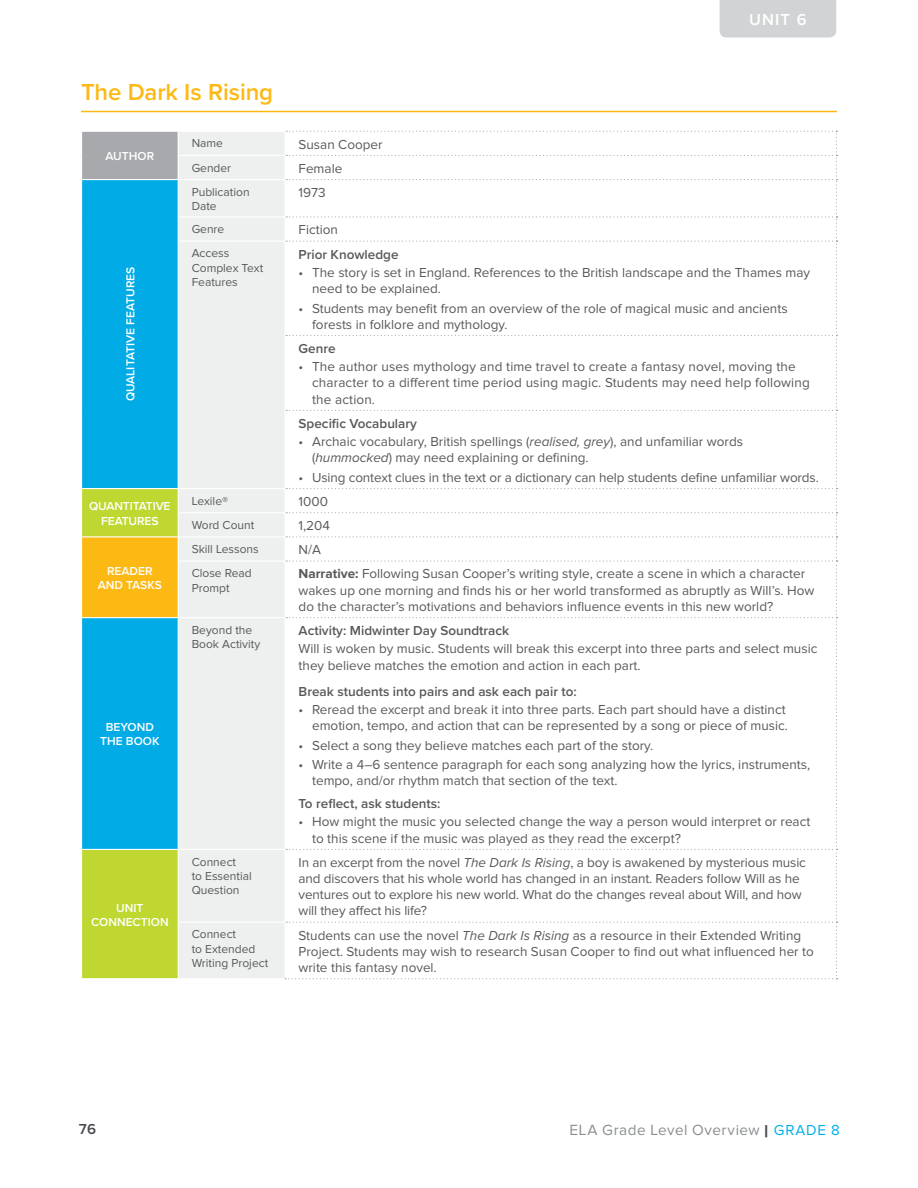
<style>
.page{position:relative;width:918px;height:1188px;background:#fff}
.page>*{position:absolute;margin:0;border:0;box-sizing:border-box;transform-origin:0 0}
.t1{font:600 24px "Proxima Nova";letter-spacing:-.005em;color:#fdb913}
.t2{font:600 16.5px "Proxima Nova";color:#fff}
.t3{font:15.3px "Proxima Nova";letter-spacing:.03em;color:#8b8e90}
.t4{font:600 15px "Proxima Nova";color:#47494e}
.t5{font:13.5px/16.2px "Proxima Nova";color:#58595b}
.t6{font:600 13.5px "Proxima Nova";color:#58595b}
.t7{font:12px/14.4px "Proxima Nova";color:#58595b}
.t8{font:600 12px/14.4px "Proxima Nova";color:#fff;text-align:center}
.s1{font-style:italic}
.s2{font-weight:700}
.s3{font-weight:900;font-size:17.4px;color:#47494e}
.s4{font-size:15px;color:#00aeef}
</style>
<div class="page">
<hr style="left:81px;top:111px;width:756px;height:1px;background:#fdb913">
<div style="left:82px;top:131px;width:96px;height:49px;background:#a7a9ac"></div>
<div style="left:179px;top:132px;width:106px;height:846px;background:#eeefef"></div>
<div style="left:82px;top:180px;width:96px;height:308px;background:#00abe6"></div>
<svg style="left:82px;top:489px;width:96px;height:489px;background:#53be98"></svg>
<div style="left:82px;top:537px;width:96px;height:81px;background:#fdb913"></div>
<hr style="left:81px;top:131px;width:97px;height:1px;background:#fff">
<hr style="left:82px;top:179px;width:96px;height:1px;background:#fff">
<hr style="left:179px;top:155px;width:106px;height:1px;background:#fff">
<hr style="left:178px;top:179px;width:107px;height:1px;background:#fff">
<hr style="left:179px;top:216px;width:106px;height:2px;background:#fff">
<svg style="left:178px;top:217px;width:1px;height:24px"></svg>
<hr style="left:179px;top:241px;width:106px;height:1px;background:#fff">
<hr style="left:178px;top:488px;width:107px;height:1px;background:#fff">
<hr style="left:179px;top:512px;width:106px;height:1px;background:#fff">
<hr style="left:82px;top:536px;width:96px;height:1px;background:#fff">
<hr style="left:82px;top:617px;width:96px;height:1px;background:#fff">
<hr style="left:82px;top:849px;width:96px;height:1px;background:#fff">
<hr style="left:178px;top:536px;width:107px;height:1px;background:#fff">
<hr style="left:179px;top:561px;width:106px;height:1px;background:#fff">
<hr style="left:178px;top:617px;width:107px;height:1px;background:#fff">
<hr style="left:178px;top:849px;width:107px;height:1px;background:#fff">
<hr style="left:179px;top:922px;width:106px;height:1px;background:#fff">
<svg style="left:178px;top:489px;width:1px;height:48px"></svg>
<svg style="left:285px;top:131px;width:552px;height:848px"></svg>
<div style="left:720px;top:0;width:116px;height:38px;background:#d1d3d4"></div>
<h1 class="t1" style="left:81px;top:74px;width:194px">The Dark Is Rising</h1>
<p class="t8" style="left:106px;top:149px;width:50px">AUTHOR</p>
<p class="t7" style="left:192px;top:137px;width:33px">Name</p>
<p class="t5" style="left:299px;top:136px;width:86px">Susan Cooper</p>
<p class="t7" style="left:192px;top:161px;width:41px">Gender</p>
<p class="t5" style="left:299px;top:161px;width:45px">Female</p>
<p class="t2" style="left:749px;top:7px;width:59px">UNIT 6</p>
<p class="t8" style="left:123px;top:401px;width:136px;rotate:-90deg">QUALITATIVE FEATURES</p>
<p class="t8" style="left:89px;top:499px;width:83px">QUANTITATIVE<br>FEATURES</p>
<p class="t8" style="left:98px;top:563px;width:66px">READER<br>AND TASKS</p>
<p class="t8" style="left:100px;top:720px;width:61px">BEYOND<br>THE BOOK</p>
<p class="t8" style="left:91px;top:900px;width:79px">UNIT<br>CONNECTION</p>
<p class="t7" style="left:192px;top:185px;width:59px">Publication<br>Date</p>
<p class="t5" style="left:299px;top:185px;width:29px">1973</p>
<p class="t7" style="left:192px;top:222px;width:34px">Genre</p>
<p class="t5" style="left:299px;top:222px;width:41px">Fiction</p>
<p class="t7" style="left:192px;top:246px;width:73px">Access<br>Complex Text<br>Features</p>
<p class="t6" style="left:299px;top:244px;width:101px">Prior Knowledge</p>
<p class="t5" style="left:312px;top:265px;width:500px;text-indent:-14px">• The story is set in England. References to the British landscape and the Thames may need to be explained.</p>
<p class="t5" style="left:312px;top:300px;width:477px;text-indent:-14px">• Students may benefit from an overview of the role of magical music and ancients forests in folklore and mythology.</p>
<p class="t6" style="left:299px;top:338px;width:39px">Genre</p>
<p class="t5" style="left:312px;top:359px;width:499px;text-indent:-14px">• The author uses mythology and time travel to create a fantasy novel, moving the character to a different time period using magic. Students may need help following the action.</p>
<p class="t6" style="left:299px;top:413px;width:120px">Specific Vocabulary</p>
<p class="t5" style="left:312px;top:434px;width:432px;text-indent:-14px">• Archaic vocabulary, British spellings (<span class="s1">realised, grey</span>), and unfamiliar words (<span class="s1">hummocked</span>) may need explaining or defining.</p>
<p class="t5" style="left:299px;top:470px;width:522px">• Using context clues in the text or a dictionary can help students define unfamiliar words.</p>
<p class="t7" style="left:192px;top:494px;width:38px">Lexile®</p>
<p class="t5" style="left:299px;top:494px;width:31px">1000</p>
<p class="t7" style="left:192px;top:518px;width:64px">Word Count</p>
<p class="t5" style="left:299px;top:518px;width:33px">1,204</p>
<p class="t7" style="left:192px;top:542px;width:69px">Skill Lessons</p>
<p class="t5" style="left:299px;top:542px;width:24px">N/A</p>
<p class="t7" style="left:192px;top:566px;width:62px">Close Read<br>Prompt</p>
<p class="t5" style="left:299px;top:566px;width:517px"><span class="s2">Narrative:</span> Following Susan Cooper’s writing style, create a scene in which a character wakes up one morning and finds his or her world transformed as abruptly as Will’s. How do the character’s motivations and behaviors influence events in this new world?</p>
<p class="t7" style="left:192px;top:623px;width:70px">Beyond the<br>Book Activity</p>
<p class="t6" style="left:299px;top:620px;width:212px">Activity: Midwinter Day Soundtrack</p>
<p class="t5" style="left:299px;top:641px;width:520px">Will is woken by music. Students will break this excerpt into three parts and select music they believe matches the emotion and action in each part.</p>
<p class="t6" style="left:299px;top:681px;width:280px">Break students into pairs and ask each pair to:</p>
<p class="t5" style="left:299px;top:702px;width:491px;text-align:right">• Reread the excerpt and break it into three parts. Each part should have a distinct emotion, tempo, and action that can be represented by a song or piece of music.</p>
<p class="t5" style="left:299px;top:738px;width:356px">• Select a song they believe matches each part of the story.</p>
<p class="t5" style="left:312px;top:757px;width:500px;text-indent:-14px">• Write a 4–6 sentence paragraph for each song analyzing how the lyrics, instruments, tempo, and/or rhythm match that section of the text.</p>
<p class="t6" style="left:299px;top:794px;width:144px">To reflect, ask students:</p>
<p class="t5" style="left:312px;top:814px;width:500px;text-indent:-14px">• How might the music you selected change the way a person would interpret or react to this scene if the music was played as they read the excerpt?</p>
<p class="t7" style="left:192px;top:855px;width:62px">Connect<br>to Essential<br>Question</p>
<p class="t5" style="left:299px;top:855px;width:509px">In an excerpt from the novel <span class="s1">The Dark Is Rising</span>, a boy is awakened by mysterious music and discovers that his whole world has changed in an instant. Readers follow Will as he ventures out to explore his new world. What do the changes reveal about Will, and how will they affect his life?</p>
<p class="t7" style="left:192px;top:928px;width:78px">Connect<br>to Extended<br>Writing Project</p>
<p class="t5" style="left:299px;top:927px;width:517px">Students can use the novel <span class="s1">The Dark Is Rising</span> as a resource in their Extended Writing<br>Project. Students may wish to research Susan Cooper to find out what influenced her to write this fantasy novel.</p>
<p class="t4" style="left:79px;top:1118px;width:19px">76</p>
<p class="t3" style="left:570px;top:1122px;width:272px">ELA Grade Level Overview <span class="s3">|</span> <span class="s4">GRADE 8</span></p>
</div>
